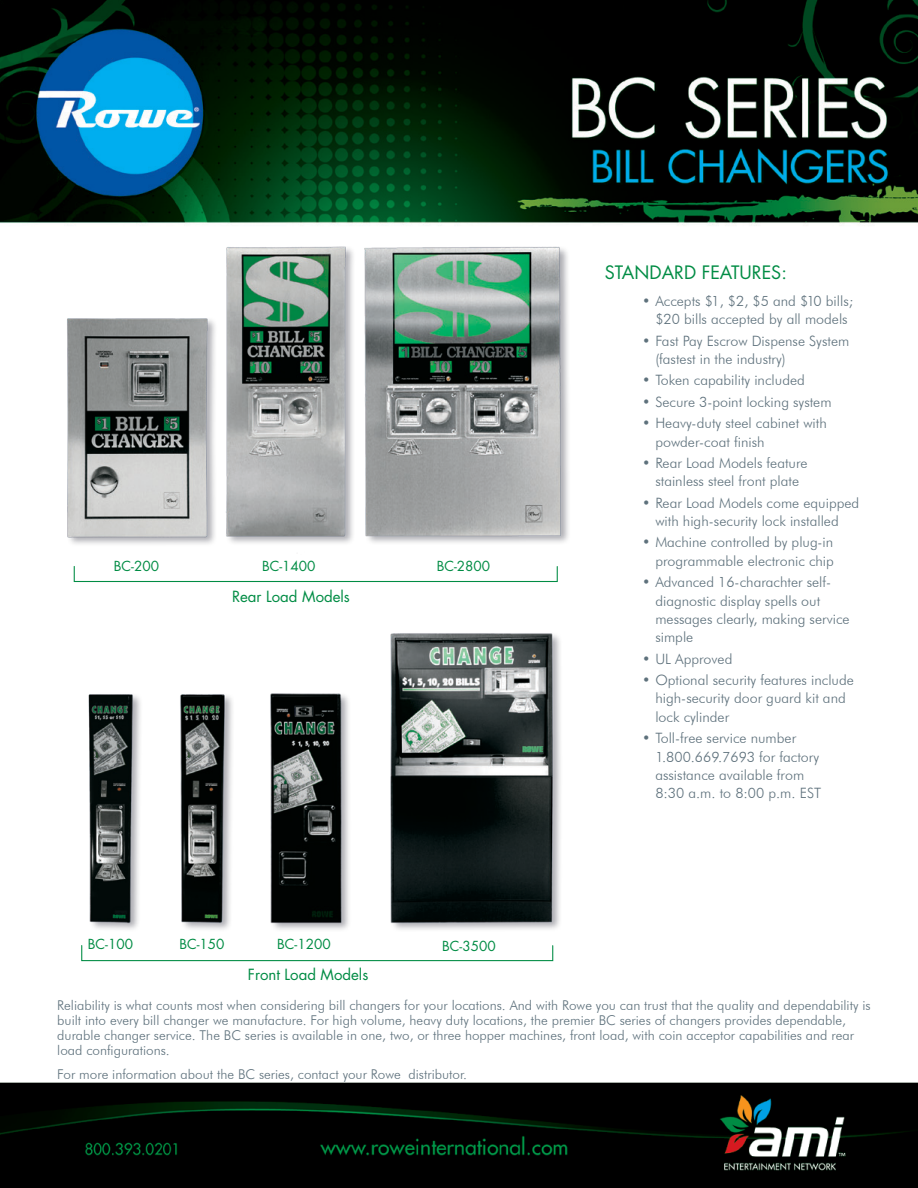
<style>
.page{position:relative;width:918px;height:1188px;background:#fff}
.page>*{position:absolute;margin:0;border:0;box-sizing:border-box;transform-origin:0 0}
.t1{font:18px "Futura";color:#008c44}
.t2{font:15px "Futura";color:#008c44}
.t3{font:300 14.25px/18.3px "Futura BT";color:#5e717c}
.t4{font:300 13.5px/15px "Futura BT";color:#5e717c}
.t5{font:13.5px "Futura";color:#008c44}
</style>
<div class="page">
<img style="left:20px;top:246px;width:838px;height:837px">
<div style="left:81px;top:945px;width:472px;height:16px;border:1px solid #008c44"></div>
<div style="left:74px;top:566px;width:484px;height:16px;border:1px solid #008c44"></div>
<img style="left:0;top:0;width:918px;height:226px">
<img style="left:0;top:1083px;width:918px;height:105px">
<p class="t5" style="left:114px;top:557px;width:47px">BC-200</p>
<p class="t5" style="left:262px;top:557px;width:55px">BC-1400</p>
<p class="t5" style="left:437px;top:557px;width:55px">BC-2800</p>
<p class="t2" style="left:232px;top:586px;width:119px">Rear Load Models</p>
<p class="t5" style="left:88px;top:935px;width:47px">BC-100</p>
<p class="t5" style="left:179px;top:935px;width:47px">BC-150</p>
<p class="t5" style="left:277px;top:935px;width:55px">BC-1200</p>
<p class="t5" style="left:442px;top:937px;width:55px">BC-3500</p>
<p class="t2" style="left:248px;top:964px;width:122px">Front Load Models</p>
<p class="t1" style="left:605px;top:260px;width:184px">STANDARD FEATURES:</p>
<p class="t3" style="left:642px;top:292px;width:213px;text-align:center">• Accepts $1, $2, $5 and $10 bills; $20 bills accepted by all models</p>
<p class="t3" style="left:655px;top:331px;width:195px;text-indent:-13px">• Fast Pay Escrow Dispense System (fastest in the industry)</p>
<p class="t3" style="left:642px;top:371px;width:164px">• Token capability included</p>
<p class="t3" style="left:642px;top:393px;width:191px">• Secure 3-point locking system</p>
<p class="t3" style="left:655px;top:414px;width:173px;text-indent:-13px">• Heavy-duty steel cabinet with powder-coat finish</p>
<p class="t3" style="left:642px;top:454px;width:167px;text-align:center">• Rear Load Models feature stainless steel front plate</p>
<p class="t3" style="left:642px;top:493px;width:218px;text-align:center">• Rear Load Models come equipped with high-security lock installed</p>
<p class="t3" style="left:642px;top:533px;width:193px;text-align:right">• Machine controlled by plug-in programmable electronic chip</p>
<p class="t3" style="left:655px;top:573px;width:196px;text-indent:-13px">• Advanced 16-charachter self&shy;diagnostic display spells out messages clearly, making service simple</p>
<p class="t3" style="left:642px;top:649px;width:92px">• UL Approved</p>
<p class="t3" style="left:655px;top:671px;width:200px;text-indent:-13px">• Optional security features include high-security door guard kit and lock cylinder</p>
<p class="t3" style="left:655px;top:729px;width:167px;text-indent:-13px">• Toll-free service number<br>1.800.669.7693 for factory assistance available from<br>8:30 a.m. to 8:00 p.m. EST</p>
<p class="t4" style="left:57px;top:997px;width:815px">Reliability is what counts most when considering bill changers for your locations. And with Rowe you can trust that the quality and dependability is built into every bill changer we manufacture. For high volume, heavy duty locations, the premier BC series of changers provides dependable, durable changer service. The BC series is available in one, two, or three hopper machines, front load, with coin acceptor capabilities and rear load configurations.</p>
<p class="t4" style="left:57px;top:1066px;width:411px">For more information about the BC series, contact your Rowe distributor.</p>
</div>
